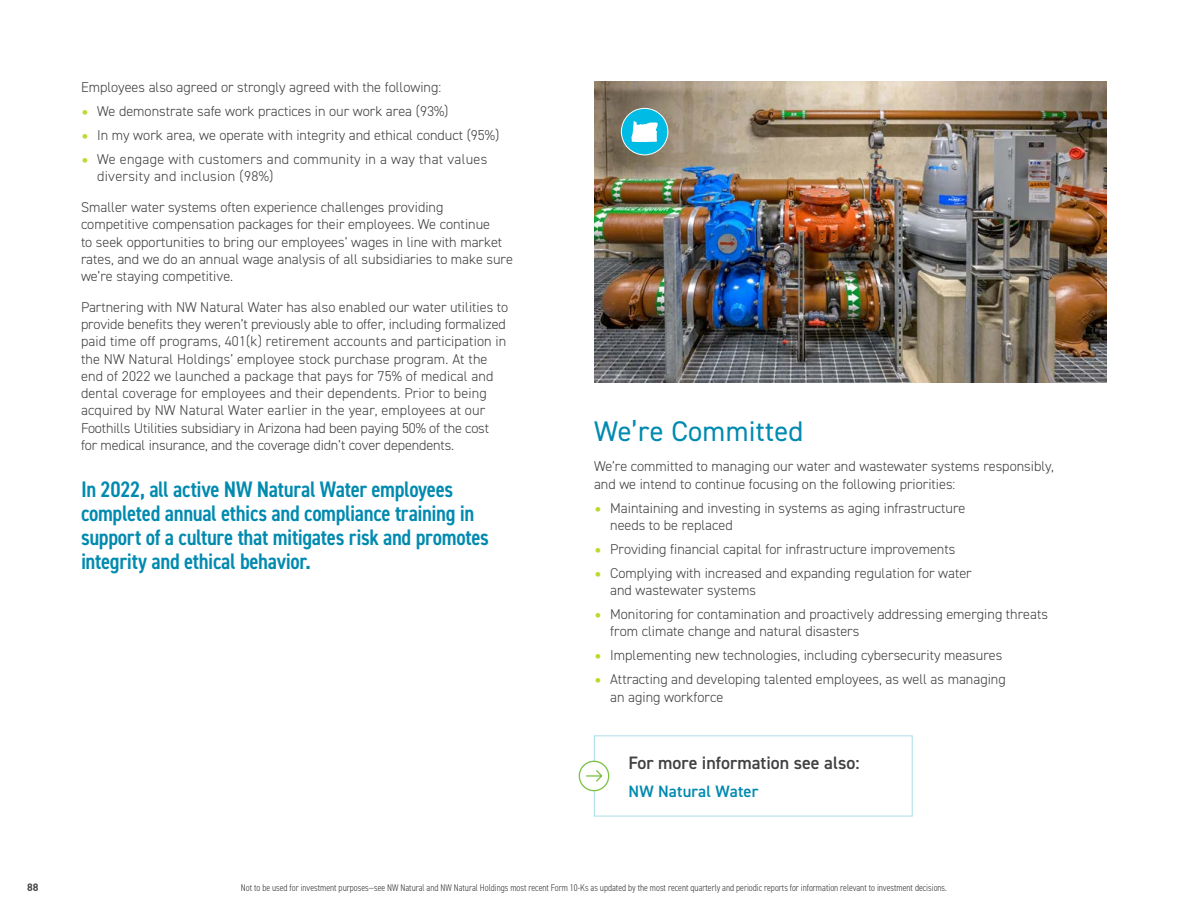
<style>
.page{position:relative;width:1188px;height:918px;background:#fff}
.page>*{position:absolute;margin:0;border:0;box-sizing:border-box;transform-origin:0 0}
.t1{font:28.5px "DIN2014";letter-spacing:.01em;color:#008ab0}
.t2{font:600 condensed 22.5px/24px "DIN2014";letter-spacing:-.015em;color:#008ab0}
.t3{font:600 18px "DIN2014";color:#414042}
.t4{font:600 16.5px "DIN2014";letter-spacing:.01em;color:#008ab0}
.t5{font:300 14.25px/17.2px "DIN2014";color:#414042}
.t6{font:300 14.25px/17.2px "DIN2014";letter-spacing:.02em;color:#414042}
.t7{font:700 10.5px "DIN Offc";color:#414042}
.t8{font:300 condensed 9.75px "DIN2014";color:#414042}
.s1{font-family:"DIN Offc";color:#c1d72f}
</style>
<div class="page">
<img style="left:594px;top:81px;width:513px;height:302px">
<div style="left:594px;top:735px;width:319px;height:81px;border:1px solid #a9dee7"></div>
<svg style="left:579px;top:761px;width:30px;height:30px"></svg>
<div style="left:579px;top:761px;width:30px;height:30px;border:1px solid #7ac143;border-radius:50%"></div>
<svg style="left:585px;top:769px;width:18px;height:14px"></svg>
<div style="left:621px;top:108px;width:47px;height:47px;background:#00bbe3;border-radius:50%"></div>
<svg style="left:631px;top:121px;width:27px;height:21px"></svg>
<div style="left:621px;top:108px;width:47px;height:47px;border:1px solid #fff;border-radius:50%"></div>
<p class="t5" style="left:81px;top:79px;width:362px">Employees also agreed or strongly agreed with the following:</p>
<p class="t5" style="left:81px;top:103px;width:369px"><span class="s1">•</span> We demonstrate safe work practices in our work area (93%)</p>
<p class="t5" style="left:81px;top:127px;width:420px"><span class="s1">•</span> In my work area, we operate with integrity and ethical conduct (95%)</p>
<p class="t6" style="left:97px;top:151px;width:392px;text-indent:-16px"><span class="s1">•</span> We engage with customers and community in a way that values diversity and inclusion (98%)</p>
<p class="t5" style="left:81px;top:199px;width:434px">Smaller water systems often experience challenges providing competitive compensation packages for their employees. We continue<br>to seek opportunities to bring our employees’ wages in line with market rates, and we do an annual wage analysis of all subsidiaries to make sure we’re staying competitive.</p>
<p class="t5" style="left:81px;top:298px;width:429px">Partnering with NW Natural Water has also enabled our water utilities to provide benefits they weren’t previously able to offer, including formalized paid time off programs, 401(k) retirement accounts and participation in the NW Natural Holdings’ employee stock purchase program. At the end of 2022 we launched a package that pays for 75% of medical and dental coverage for employees and their dependents. Prior to being acquired by NW Natural Water earlier in the year, employees at our Foothills Utilities subsidiary in Arizona had been paying 50% of the cost for medical insurance, and the coverage didn’t cover dependents.</p>
<h2 class="t2" style="left:81px;top:476px;width:410px">In 2022, all active NW Natural Water employees completed annual ethics and compliance training in support of a culture that mitigates risk and promotes integrity and ethical behavior.</h2>
<h1 class="t1" style="left:594px;top:413px;width:211px">We’re Committed</h1>
<p class="t5" style="left:594px;top:458px;width:461px">We’re committed to managing our water and wastewater systems responsibly, and we intend to continue focusing on the following priorities:</p>
<p class="t5" style="left:610px;top:499px;width:357px;text-indent:-16px"><span class="s1">•</span> Maintaining and investing in systems as aging infrastructure needs to be replaced</p>
<p class="t5" style="left:594px;top:540px;width:363px"><span class="s1">•</span> Providing financial capital for infrastructure improvements</p>
<p class="t5" style="left:610px;top:564px;width:363px;text-indent:-16px"><span class="s1">•</span> Complying with increased and expanding regulation for water and wastewater systems</p>
<p class="t5" style="left:610px;top:606px;width:439px;text-indent:-16px"><span class="s1">•</span> Monitoring for contamination and proactively addressing emerging threats from climate change and natural disasters</p>
<p class="t5" style="left:594px;top:647px;width:410px"><span class="s1">•</span> Implementing new technologies, including cybersecurity measures</p>
<p class="t5" style="left:610px;top:671px;width:397px;text-indent:-16px"><span class="s1">•</span> Attracting and developing talented employees, as well as managing an aging workforce</p>
<p class="t3" style="left:628px;top:751px;width:233px">For more information see also:</p>
<p class="t4" style="left:628px;top:780px;width:131px">NW Natural Water</p>
<p class="t7" style="left:27px;top:880px;width:13px">88</p>
<p class="t8" style="left:241px;top:881px;width:708px">Not to be used for investment purposes—see NW Natural and NW Natural Holdings most recent Form 10-Ks as updated by the most recent quarterly and periodic reports for information relevant to investment decisions.</p>
</div>
